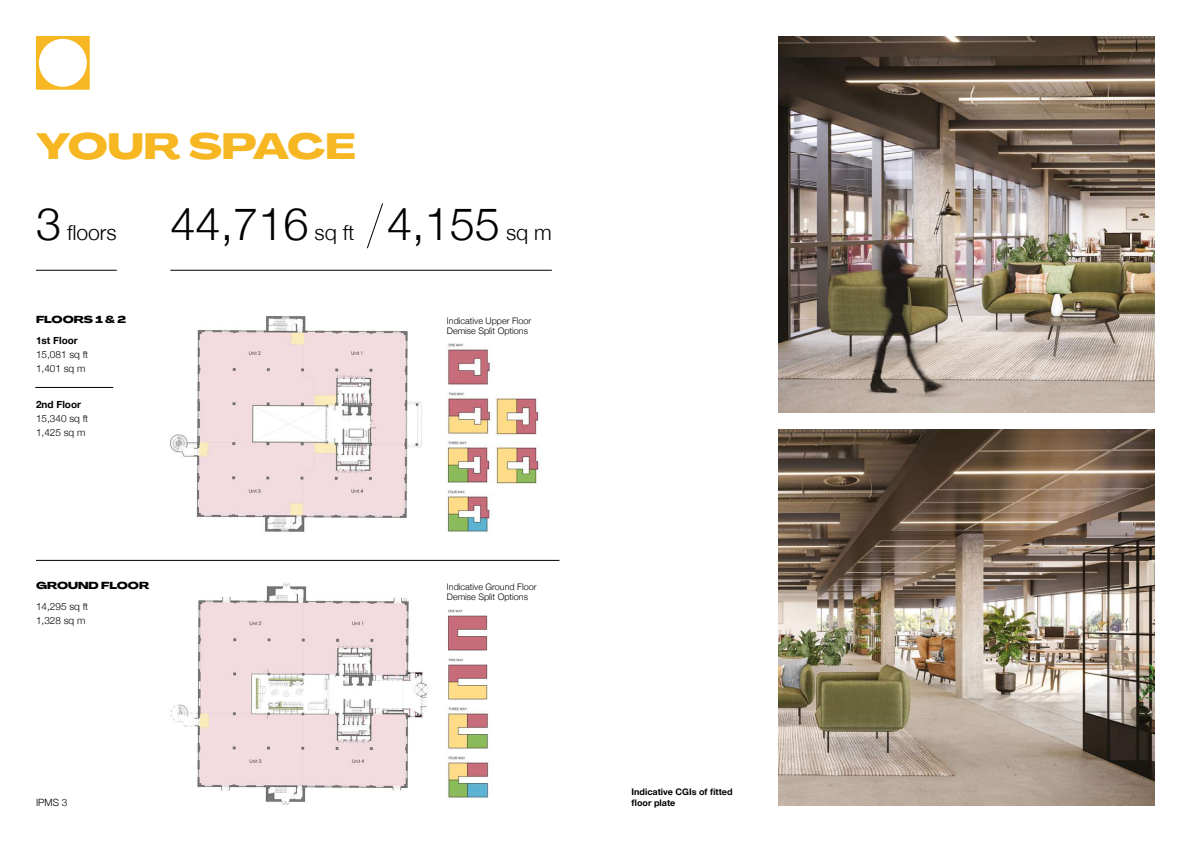
<style>
.page{position:relative;width:1191px;height:842px;background:#fff}
.page>*{position:absolute;margin:0;border:0;box-sizing:border-box;transform-origin:0 0}
.t1{font:800 36px "Agrandir Grand";color:#f7b722}
.t2{font:300 21.2px "Helvetica Neue";color:#000}
.t3{font:300 10px/14px "Helvetica Neue";color:#000}
.t4{font:800 10px "Agrandir Grand";color:#000}
.t5{font:700 10px "Helvetica Neue";color:#000}
.t6{font:300 9px/10px "Helvetica Neue";color:#000}
.t7{font:700 9px/10.8px "Helvetica Neue";color:#000}
.s1{font-size:45.2px}
</style>
<div class="page">
<img style="left:170px;top:315px;width:252px;height:217px">
<img style="left:447px;top:343px;width:46px;height:42px">
<img style="left:448px;top:609px;width:40px;height:42px">
<img style="left:447px;top:392px;width:46px;height:141px">
<img style="left:447px;top:658px;width:42px;height:141px">
<img style="left:495px;top:398px;width:45px;height:38px">
<img style="left:495px;top:447px;width:46px;height:38px">
<svg style="left:36px;top:36px;width:54px;height:54px"></svg>
<svg style="left:367px;top:203px;width:16px;height:45px"></svg>
<hr style="left:36px;top:270px;width:81px;height:1px;background:#000">
<hr style="left:170px;top:270px;width:382px;height:1px;background:#000">
<img style="left:778px;top:36px;width:377px;height:377px">
<img style="left:778px;top:429px;width:377px;height:377px">
<img style="left:171px;top:583px;width:258px;height:222px">
<hr style="left:35px;top:387px;width:78px;height:1px;background:#000">
<hr style="left:36px;top:560px;width:523px;height:1px;background:#000">
<h1 class="t1" style="left:36px;top:123px;width:321px">YOUR SPACE</h1>
<h2 class="t2" style="left:36px;top:215px;width:517px"><span class="s1">3</span> floors <span class="s1">44,716</span> sq ft <span class="s1">4,155</span> sq m</h2>
<p class="t4" style="left:36px;top:313px;width:92px">FLOORS 1 &amp; 2</p>
<p class="t5" style="left:36px;top:332px;width:43px">1st Floor</p>
<p class="t3" style="left:36px;top:346px;width:54px">15,081 sq ft<br>1,401 sq m</p>
<p class="t5" style="left:36px;top:396px;width:46px">2nd Floor</p>
<p class="t3" style="left:36px;top:410px;width:54px">15,340 sq ft<br>1,425 sq m</p>
<p class="t4" style="left:36px;top:579px;width:115px">GROUND FLOOR</p>
<p class="t3" style="left:36px;top:599px;width:54px">14,295 sq ft<br>1,328 sq m</p>
<p class="t3" style="left:36px;top:795px;width:33px">IPMS 3</p>
<p class="t6" style="left:447px;top:315px;width:86px">Indicative Upper Floor<br>Demise Split Options</p>
<p class="t6" style="left:447px;top:581px;width:91px">Indicative Ground Floor<br>Demise Split Options</p>
<p class="t7" style="left:631px;top:787px;width:102px">Indicative CGIs of fitted floor plate</p>
</div>
